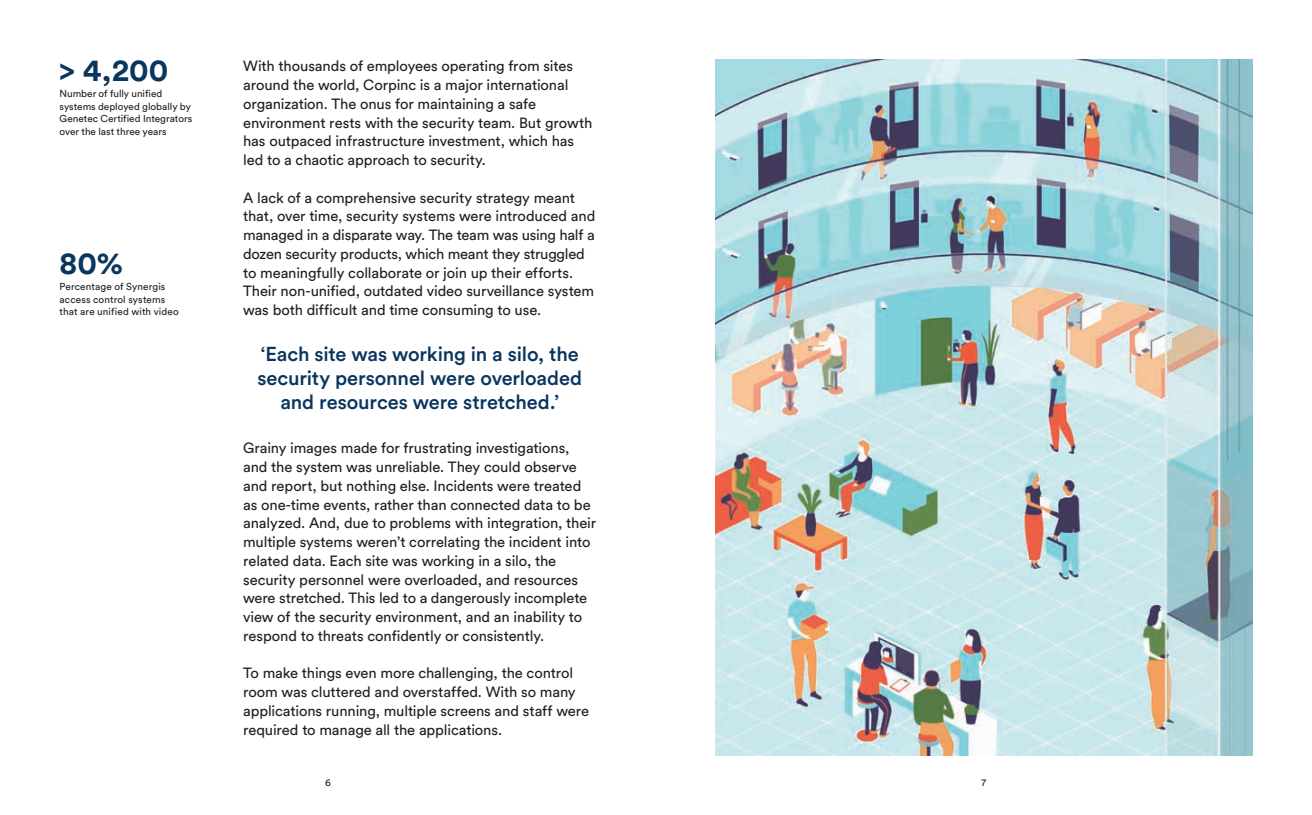
<style>
.page{position:relative;width:1312px;height:815px;background:#fff}
.page>*{position:absolute;margin:0;border:0;box-sizing:border-box;transform-origin:0 0}
.t1{font:700 31.25px "Circular Pro";color:#0a355e}
.t2{font:500 20px/23.8px "Circular Pro";letter-spacing:-.005em;color:#0a355e;text-align:center}
.t3{font:14.75px/18.8px "Circular Pro";letter-spacing:-.01em;color:#231f20}
.t4{font:10px/12.5px "Circular Pro";letter-spacing:.005em;color:#231f20}
</style>
<div class="page">
<img style="left:715px;top:60px;width:536px;height:695px">
<h1 class="t1" style="left:60px;top:49px;width:110px">&gt; 4,200</h1>
<p class="t4" style="left:60px;top:87px;width:134px">Number of fully unified systems deployed globally by<br>Genetec Certified Integrators over the last three years</p>
<h1 class="t1" style="left:60px;top:242px;width:65px">80%</h1>
<p class="t4" style="left:60px;top:280px;width:121px">Percentage of Synergis access control systems that are unified with video</p>
<p class="t3" style="left:243px;top:56px;width:351px">With thousands of employees operating from sites around the world, Corpinc is a major international organization. The onus for maintaining a safe environment rests with the security team. But growth has outpaced infrastructure investment, which has led to a chaotic approach to security.</p>
<p class="t3" style="left:243px;top:187px;width:354px">A lack of a comprehensive security strategy meant that, over time, security systems were introduced and managed in a disparate way. The team was using half a dozen security products, which meant they struggled to meaningfully collaborate or join up their efforts.<br>Their non-unified, outdated video surveillance system was both difficult and time consuming to use.</p>
<h2 class="t2" style="left:257px;top:341px;width:326px">‘Each site was working in a silo, the security personnel were overloaded and resources were stretched.’</h2>
<p class="t3" style="left:243px;top:438px;width:354px">Grainy images made for frustrating investigations, and the system was unreliable. They could observe and report, but nothing else. Incidents were treated as one-time events, rather than connected data to be analyzed. And, due to problems with integration, their multiple systems weren’t correlating the incident into related data. Each site was working in a silo, the security personnel were overloaded, and resources were stretched. This led to a dangerously incomplete view of the security environment, and an inability to respond to threats confidently or consistently.</p>
<p class="t3" style="left:243px;top:663px;width:347px">To make things even more challenging, the control room was cluttered and overstaffed. With so many applications running, multiple screens and staff were required to manage all the applications.</p>
<p class="t4" style="left:325px;top:776px;width:7px">6</p>
<p class="t4" style="left:981px;top:776px;width:6px">7</p>
</div>
